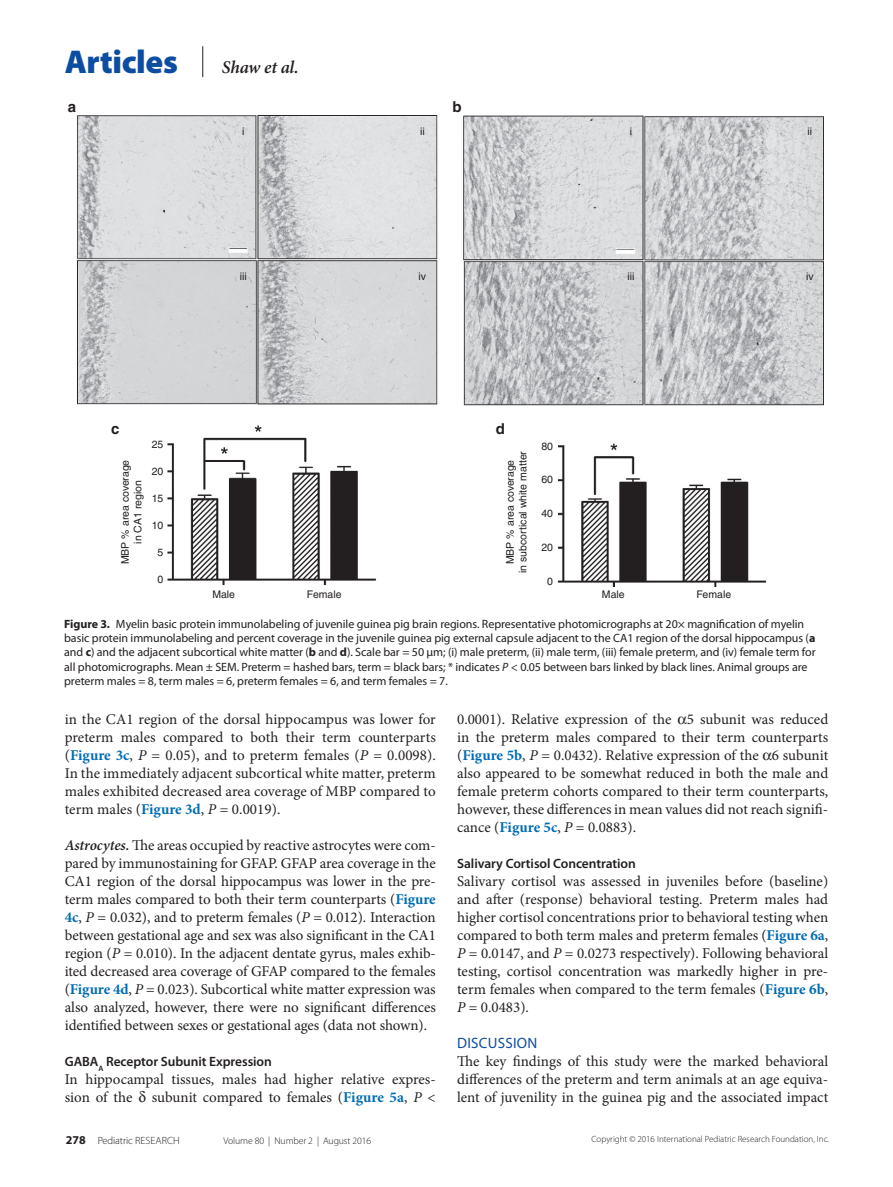
<style>
.page{position:relative;width:893px;height:1187px;background:#fff}
.page>*{position:absolute;margin:0;border:0;box-sizing:border-box;transform-origin:0 0}
.t1{font:900 33px "Myriad Pro";letter-spacing:-.01em;color:#0d4da1}
.t2{font:italic 600 18px "Minion Pro";letter-spacing:-.015em;color:#231f20}
.t3{font:15px/18px "Minion Pro";color:#231f20;text-align:justify}
.t4{font:15px "Myriad Pro";letter-spacing:.015em;color:#0d4da1}
.t5{font:700 15px "Helvetica";color:#231f20}
.t6{font:600 13.5px "Myriad Pro";letter-spacing:-.005em;color:#231f20}
.t7{font:12px/14.4px "Myriad Pro";letter-spacing:-.005em;color:#231f20}
.t8{font:10.5px/12.6px "Helvetica";color:#231f20;text-align:center}
.t9{font:300 10.5px "Myriad Pro";letter-spacing:-.01em;color:#231f20}
.t10{font:300 9.75px "Myriad Pro";letter-spacing:-.01em;color:#231f20}
.t11{font:300 9px "Myriad Pro";color:#231f20}
.s1{font-weight:700}
.s2{font-style:italic}
.s3{font-weight:700;color:#006cb3}
.s4{font-weight:600;font-style:italic}
.s5{font-weight:700;font-size:12px}
</style>
<div class="page">
<hr style="left:202px;top:46px;width:1px;height:31px;background:#231f20">
<img style="left:77px;top:115px;width:747px;height:472px">
<h1 class="t1" style="left:65px;top:43px;width:115px">Articles</h1>
<p class="t2" style="left:222px;top:55px;width:78px">Shaw et al.</p>
<p class="t5" style="left:68px;top:98px;width:10px">a</p>
<p class="t5" style="left:452px;top:98px;width:11px">b</p>
<p class="t8" style="left:242px;top:125px;width:4px">i</p>
<p class="t8" style="left:420px;top:125px;width:6px">ii</p>
<p class="t8" style="left:240px;top:270px;width:8px">iii</p>
<p class="t8" style="left:419px;top:270px;width:9px">iv</p>
<p class="t5" style="left:111px;top:420px;width:10px">c</p>
<p class="t5" style="left:496px;top:420px;width:11px">d</p>
<p class="t8" style="left:152px;top:437px;width:13px">25</p>
<p class="t8" style="left:119px;top:564px;width:106px;rotate:-90deg">MBP % area coverage in CA1 region</p>
<p class="t8" style="left:504px;top:573px;width:123px;rotate:-90deg">MBP % area coverage<br>in subcortical white matter</p>
<p class="t8" style="left:152px;top:464px;width:13px">20</p>
<p class="t8" style="left:152px;top:492px;width:13px">15</p>
<p class="t8" style="left:152px;top:519px;width:13px">10</p>
<p class="t8" style="left:158px;top:546px;width:7px">5</p>
<p class="t8" style="left:158px;top:573px;width:7px">0</p>
<p class="t8" style="left:541px;top:439px;width:13px">80</p>
<p class="t8" style="left:541px;top:473px;width:13px">60</p>
<p class="t8" style="left:541px;top:507px;width:13px">40</p>
<p class="t8" style="left:541px;top:541px;width:13px">20</p>
<p class="t8" style="left:547px;top:575px;width:7px">0</p>
<p class="t8" style="left:630px;top:125px;width:4px">i</p>
<p class="t8" style="left:808px;top:125px;width:6px">ii</p>
<p class="t8" style="left:628px;top:270px;width:8px">iii</p>
<p class="t8" style="left:806px;top:270px;width:9px">iv</p>
<p class="t8" style="left:212px;top:588px;width:24px">Male</p>
<p class="t8" style="left:307px;top:588px;width:36px">Female</p>
<p class="t8" style="left:602px;top:588px;width:24px">Male</p>
<p class="t8" style="left:696px;top:588px;width:36px">Female</p>
<p class="t7" style="left:64px;top:616px;width:753px"><span class="s1">Figure 3.</span> Myelin basic protein immunolabeling of juvenile guinea pig brain regions. Representative photomicrographs at 20× magnification of myelin basic protein immunolabeling and percent coverage in the juvenile guinea pig external capsule adjacent to the CA1 region of the dorsal hippocampus (<span class="s1">a </span>and <span class="s1">c</span>) and the adjacent subcortical white matter (<span class="s1">b</span> and <span class="s1">d</span>). Scale bar = 50 µm; (i) male preterm, (ii) male term, (iii) female preterm, and (iv) female term for all photomicrographs. Mean ± SEM. Preterm = hashed bars, term = black bars; * indicates <span class="s2">P</span> &lt; 0.05 between bars linked by black lines. Animal groups are preterm males = 8, term males = 6, preterm females = 6, and term females = 7.</p>
<p class="t3" style="left:65px;top:710px;width:373px">in the CA1 region of the dorsal hippocampus was lower for preterm males compared to both their term counterparts (<span class="s3">Figure 3c</span>, <span class="s2">P</span> = 0.05), and to preterm females (<span class="s2">P</span> = 0.0098).<br>In the immediately adjacent subcortical white matter, preterm males exhibited decreased area coverage of MBP compared to term males (<span class="s3">Figure 3d</span>, <span class="s2">P</span> = 0.0019).</p>
<p class="t3" style="left:65px;top:836px;width:373px"><span class="s4">Astrocytes.</span> The areas occupied by reactive astrocytes were com&shy;pared by immunostaining for GFAP. GFAP area coverage in the CA1 region of the dorsal hippocampus was lower in the pre&shy;term males compared to both their term counterparts (<span class="s3">Figure 4c</span>, <span class="s2">P</span> = 0.032), and to preterm females (<span class="s2">P</span> = 0.012). Interaction between gestational age and sex was also significant in the CA1 region (<span class="s2">P</span> = 0.010). In the adjacent dentate gyrus, males exhib&shy;ited decreased area coverage of GFAP compared to the females (<span class="s3">Figure 4d</span>, <span class="s2">P</span> = 0.023). Subcortical white matter expression was also analyzed, however, there were no significant differences identified between sexes or gestational ages (data not shown).</p>
<p class="t6" style="left:65px;top:1052px;width:209px">GABA<sub>A</sub> Receptor Subunit Expression</p>
<p class="t3" style="left:65px;top:1070px;width:373px">In hippocampal tissues, males had higher relative expres&shy;sion of the</p>
<p class="t3" style="left:152px;top:1088px;width:286px">subunit compared to females (<span class="s3">Figure 5a</span>, <span class="s2">P</span> &lt;</p>
<p class="t9" style="left:66px;top:1135px;width:92px"><span class="s5">278</span> Pediatric Research</p>
<p class="t10" style="left:223px;top:1135px;width:149px">Volume 80 | Number 2 | August 2016</p>
<p class="t3" style="left:457px;top:710px;width:373px">0.0001). Relative expression of the 5 subunit was reduced in the preterm males compared to their term counterparts (<span class="s3">Figure 5b</span>, <span class="s2">P</span> = 0.0432). Relative expression of the 6 subunit also appeared to be somewhat reduced in both the male and female preterm cohorts compared to their term counterparts, however, these differences in mean values did not reach signifi&shy;cance (<span class="s3">Figure 5c</span>, <span class="s2">P</span> = 0.0883).</p>
<p class="t6" style="left:457px;top:854px;width:180px">Salivary Cortisol Concentration</p>
<p class="t3" style="left:457px;top:872px;width:373px">Salivary cortisol was assessed in juveniles before (baseline) and after (response) behavioral testing. Preterm males had higher cortisol concentrations prior to behavioral testing when compared to both term males and preterm females (<span class="s3">Figure 6a</span>, <span class="s2">P</span> = 0.0147, and <span class="s2">P</span> = 0.0273 respectively). Following behavioral testing, cortisol concentration was markedly higher in pre&shy;term females when compared to the term females (<span class="s3">Figure 6b</span>, <span class="s2">P</span> = 0.0483).</p>
<p class="t4" style="left:457px;top:1033px;width:81px">DISCUSSION</p>
<p class="t3" style="left:457px;top:1052px;width:373px">The key findings of this study were the marked behavioral differences of the preterm and term animals at an age equiva&shy;lent of juvenility in the guinea pig and the associated impact</p>
<p class="t11" style="left:592px;top:1134px;width:239px">Copyright © 2016 International Pediatric Research Foundation, Inc.</p>
</div>
